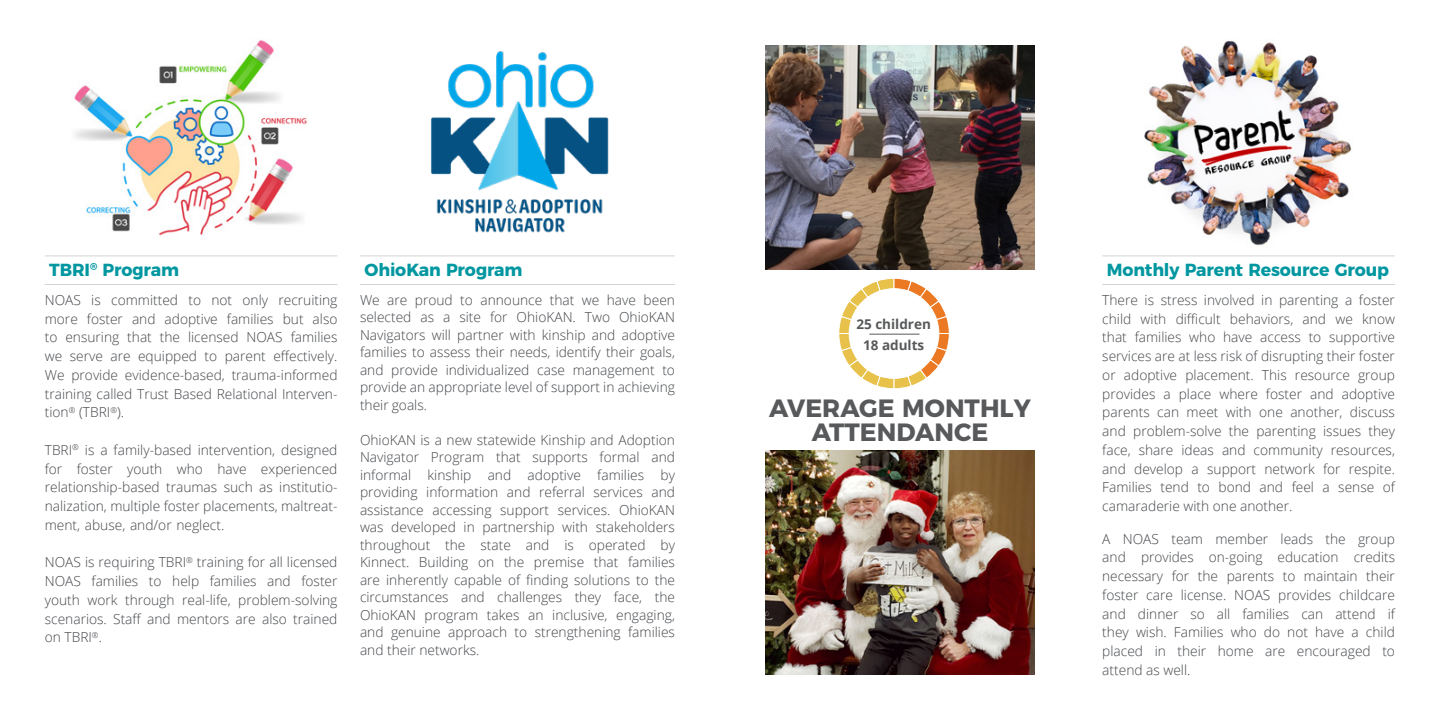
<style>
.page{position:relative;width:1440px;height:720px;background:#fff}
.page>*{position:absolute;margin:0;border:0;box-sizing:border-box;transform-origin:0 0}
.t1{font:700 25px/23.2px "Montserrat";color:#58595b;text-align:center}
.t2{font:700 17.5px "Montserrat";letter-spacing:-.01em;color:#0097a0}
.t3{font:300 13.75px/18.8px "Open Sans";color:#424448;text-align:justify}
.t4{font:700 13.5px/21.2px "Open Sans";color:#58595b;text-align:center}
</style>
<div class="page">
<img style="left:74px;top:40px;width:233px;height:196px">
<hr style="left:45px;top:284px;width:293px;height:1px;background:#d1d3d4">
<hr style="left:45px;top:255px;width:293px;height:1px;background:#d1d3d4">
<hr style="left:1102px;top:284px;width:293px;height:1px;background:#d1d3d4">
<hr style="left:1102px;top:255px;width:293px;height:1px;background:#d1d3d4">
<img style="left:1144px;top:40px;width:208px;height:206px">
<img style="left:765px;top:45px;width:270px;height:225px">
<img style="left:765px;top:450px;width:270px;height:225px">
<img style="left:431px;top:51px;width:178px;height:182px">
<hr style="left:360px;top:284px;width:315px;height:1px;background:#d1d3d4">
<hr style="left:360px;top:255px;width:315px;height:1px;background:#d1d3d4">
<svg style="left:838px;top:278px;width:112px;height:111px"></svg>
<hr style="left:869px;top:334px;width:51px;height:1px;background:#58595b">
<p class="t2" style="left:49px;top:255px;width:131px">TBRI<sup>®</sup> Program</p>
<p class="t3" style="left:45px;top:290px;width:294px">NOAS is committed to not only recruiting more foster and adoptive families but also to ensuring that the licensed NOAS families we serve are equipped to parent effectively.<br>We provide evidence-based, trauma-informed training called Trust Based Relational Interven&shy;tion<sup>®</sup> (TBRI<sup>®</sup>).</p>
<p class="t3" style="left:45px;top:440px;width:294px">TBRI<sup>®</sup> is a family-based intervention, designed for foster youth who have experienced relationship-based traumas such as institutio&shy;nalization, multiple foster placements, maltreat&shy;ment, abuse, and/or neglect.</p>
<p class="t3" style="left:45px;top:553px;width:294px">NOAS is requiring TBRI<sup>®</sup> training for all licensed NOAS families to help families and foster youth work through real-life, problem-solving scenarios. Staff and mentors are also trained on TBRI<sup>®</sup>.</p>
<p class="t2" style="left:365px;top:255px;width:160px">OhioKan Program</p>
<p class="t3" style="left:360px;top:291px;width:317px;line-height:17.5px">We are proud to announce that we have been selected as a site for OhioKAN. Two OhioKAN Navigators will partner with kinship and adoptive families to assess their needs, identify their goals, and provide individualized case management to provide an appropriate level of support in achieving their goals.</p>
<p class="t3" style="left:360px;top:431px;width:317px;line-height:17.5px">OhioKAN is a new statewide Kinship and Adoption Navigator Program that supports formal and informal kinship and adoptive families by providing information and referral services and assistance accessing support services. OhioKAN was developed in partnership with stakeholders throughout the state and is operated by Kinnect. Building on the premise that families are inherently capable of finding solutions to the circumstances and challenges they face, the OhioKAN program takes an inclusive, engaging, and genuine approach to strengthening families and their networks.</p>
<p class="t4" style="left:856px;top:313px;width:76px">25 children<br>18 adults</p>
<h1 class="t1" style="left:769px;top:395px;width:263px">AVERAGE MONTHLY<br>ATTENDANCE</h1>
<p class="t2" style="left:1107px;top:255px;width:284px">Monthly Parent Resource Group</p>
<p class="t3" style="left:1102px;top:290px;width:294px">There is stress involved in parenting a foster child with difficult behaviors, and we know that families who have access to supportive services are at less risk of disrupting their foster or adoptive placement. This resource group provides a place where foster and adoptive parents can meet with one another, discuss and problem-solve the parenting issues they face, share ideas and community resources, and develop a support network for respite.<br>Families tend to bond and feel a sense of camaraderie with one another.</p>
<p class="t3" style="left:1102px;top:529px;width:294px">A NOAS team member leads the group and provides on-going education credits necessary for the parents to maintain their foster care license. NOAS provides childcare and dinner so all families can attend if they wish. Families who do not have a child placed in their home are encouraged to attend as well.</p>
</div>
